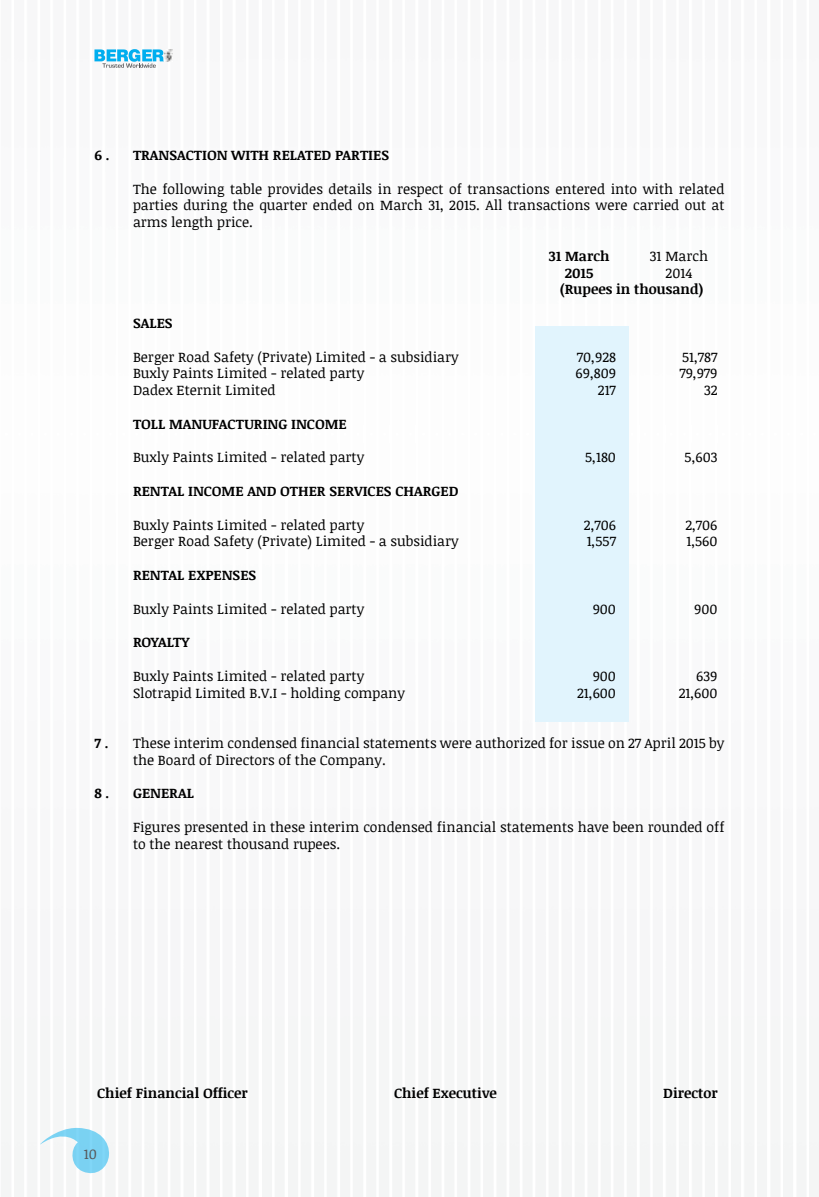
<style>
.page{position:relative;width:819px;height:1197px;background:#fff}
.page>*{position:absolute;margin:0;border:0;box-sizing:border-box;transform-origin:0 0}
.t1{font:14.17px "Noticia Text";color:#58595b}
.t2{font:14px/16.8px "Noticia Text";color:#000}
.t3{font:700 14px "Noticia Text";color:#000}
.t4{font:700 14px "Noticia Text";letter-spacing:-.02em;color:#000}
</style>
<div class="page">
<svg style="left:94px;top:49px;width:78px;height:19px"></svg>
<svg style="left:40px;top:1127px;width:70px;height:48px"></svg>
<div style="left:535px;top:326px;width:94px;height:396px;background:#e1f4fd"></div>
<p class="t3" style="left:94px;top:145px;width:17px">6 .</p>
<p class="t3" style="left:133px;top:145px;width:258px">TRANSACTION WITH RELATED PARTIES</p>
<p class="t2" style="left:133px;top:180px;width:593px;text-align:justify">The following table provides details in respect of transactions entered into with related parties during the quarter ended on March 31, 2015. All transactions were carried out at arms length price.</p>
<p class="t3" style="left:549px;top:246px;width:62px">31 March</p>
<p class="t2" style="left:650px;top:247px;width:60px">31 March</p>
<p class="t3" style="left:565px;top:262px;width:30px">2015</p>
<p class="t2" style="left:666px;top:264px;width:28px">2014</p>
<p class="t3" style="left:560px;top:279px;width:145px">(Rupees in thousand)</p>
<p class="t3" style="left:133px;top:313px;width:41px">SALES</p>
<p class="t2" style="left:133px;top:348px;width:327px">Berger Road Safety (Private) Limited - a subsidiary</p>
<p class="t2" style="left:577px;top:348px;width:41px">70,928</p>
<p class="t2" style="left:682px;top:348px;width:37px">51,787</p>
<p class="t2" style="left:133px;top:365px;width:233px">Buxly Paints Limited - related party</p>
<p class="t2" style="left:576px;top:365px;width:42px">69,809</p>
<p class="t2" style="left:679px;top:365px;width:40px">79,979</p>
<p class="t2" style="left:133px;top:381px;width:144px">Dadex Eternit Limited</p>
<p class="t2" style="left:598px;top:381px;width:20px">217</p>
<p class="t2" style="left:704px;top:381px;width:15px">32</p>
<p class="t3" style="left:133px;top:414px;width:215px">TOLL MANUFACTURING INCOME</p>
<p class="t2" style="left:133px;top:449px;width:233px">Buxly Paints Limited - related party</p>
<p class="t2" style="left:585px;top:449px;width:32px">5,180</p>
<p class="t2" style="left:685px;top:449px;width:34px">5,603</p>
<p class="t3" style="left:133px;top:481px;width:327px">RENTAL INCOME AND OTHER SERVICES CHARGED</p>
<p class="t2" style="left:133px;top:516px;width:233px">Buxly Paints Limited - related party</p>
<p class="t2" style="left:584px;top:516px;width:34px">2,706</p>
<p class="t2" style="left:685px;top:516px;width:34px">2,706</p>
<p class="t2" style="left:133px;top:533px;width:327px">Berger Road Safety (Private) Limited - a subsidiary</p>
<p class="t2" style="left:587px;top:533px;width:31px">1,557</p>
<p class="t2" style="left:686px;top:533px;width:33px">1,560</p>
<p class="t3" style="left:133px;top:565px;width:125px">RENTAL EXPENSES</p>
<p class="t2" style="left:133px;top:600px;width:233px">Buxly Paints Limited - related party</p>
<p class="t2" style="left:593px;top:600px;width:25px">900</p>
<p class="t2" style="left:694px;top:600px;width:25px">900</p>
<p class="t4" style="left:133px;top:632px;width:58px">ROYALTY</p>
<p class="t2" style="left:133px;top:667px;width:233px">Buxly Paints Limited - related party</p>
<p class="t2" style="left:593px;top:667px;width:25px">900</p>
<p class="t2" style="left:696px;top:667px;width:23px">639</p>
<p class="t2" style="left:133px;top:684px;width:274px">Slotrapid Limited B.V.I - holding company</p>
<p class="t2" style="left:577px;top:684px;width:40px">21,600</p>
<p class="t2" style="left:679px;top:684px;width:40px">21,600</p>
<p class="t3" style="left:94px;top:733px;width:16px">7 .</p>
<p class="t2" style="left:133px;top:734px;width:593px">These interim condensed financial statements were authorized for issue on 27 April 2015 by the Board of Directors of the Company.</p>
<p class="t3" style="left:94px;top:783px;width:17px">8 .</p>
<p class="t3" style="left:133px;top:783px;width:63px">GENERAL</p>
<p class="t2" style="left:133px;top:818px;width:593px">Figures presented in these interim condensed financial statements have been rounded off to the nearest thousand rupees.</p>
<p class="t3" style="left:97px;top:1083px;width:152px">Chief Financial Officer</p>
<p class="t3" style="left:394px;top:1083px;width:104px">Chief Executive</p>
<p class="t3" style="left:663px;top:1083px;width:56px">Director</p>
<p class="t1" style="left:84px;top:1144px;width:15px">10</p>
</div>
